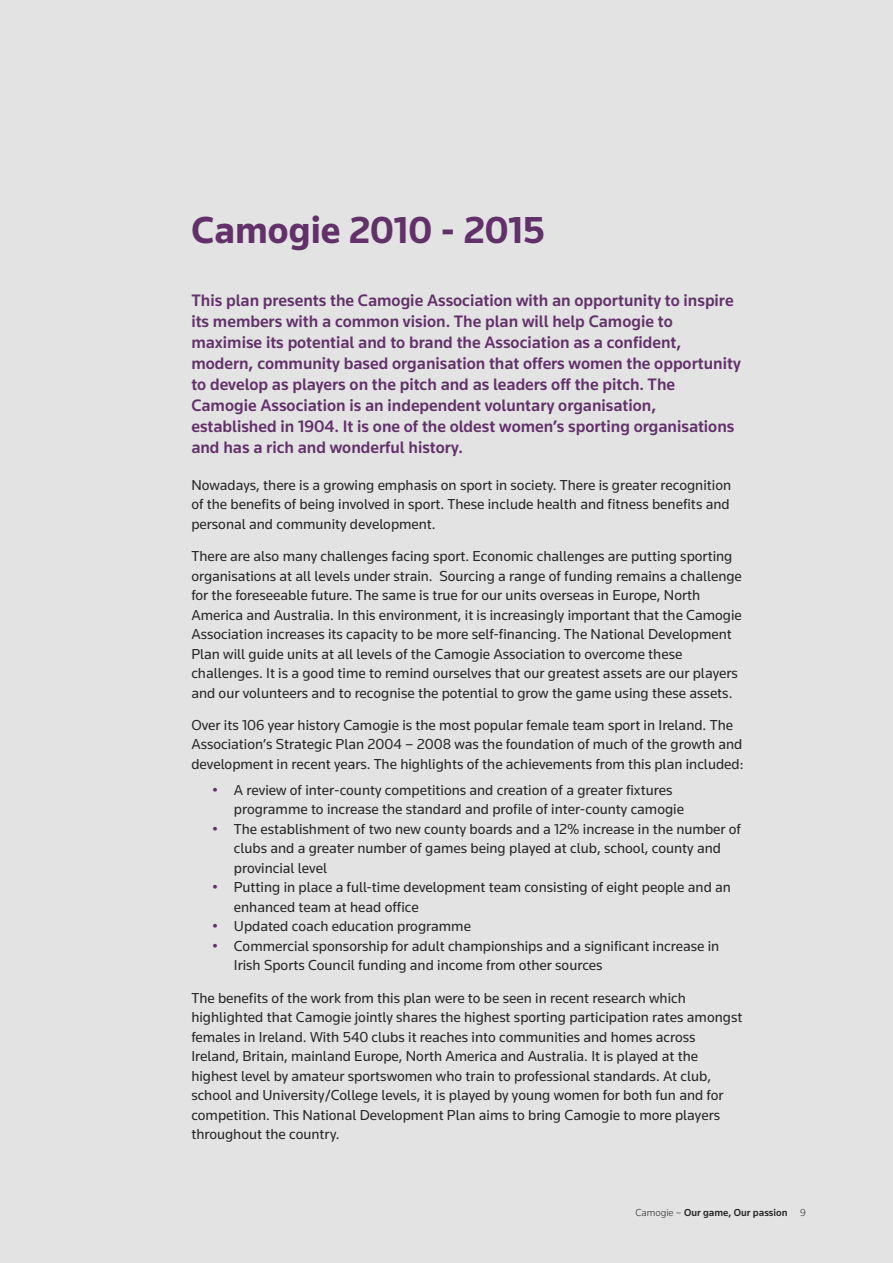
<style>
.page{position:relative;width:893px;height:1263px;background:#e3e3e3}
.page>*{position:absolute;margin:0;border:0;box-sizing:border-box;transform-origin:0 0}
.t1{font:700 39px "Knowledge";color:#62316a}
.t2{font:500 17.25px/21px "Knowledge";color:#62316a}
.t3{font:15px/19.5px "Knowledge";color:#272627}
.t4{font:500 10.5px "Knowledge";color:#272627}
.s1{color:#62316a}
.s2{font-weight:300}
</style>
<div class="page">
<h1 class="t1" style="left:191px;top:217px;width:355px">Camogie 2010 - 2015</h1>
<p class="t2" style="left:191px;top:292px;width:551px">This plan presents the Camogie Association with an opportunity to inspire its members with a common vision. The plan will help Camogie to maximise its potential and to brand the Association as a confident, modern, community based organisation that offers women the opportunity to develop as players on the pitch and as leaders off the pitch. The Camogie Association is an independent voluntary organisation, established in 1904. It is one of the oldest women’s sporting organisations and has a rich and wonderful history.</p>
<p class="t3" style="left:191px;top:476px;width:541px;text-align:justify">Nowadays, there is a growing emphasis on sport in society. There is greater recognition of the benefits of being involved in sport. These include health and fitness benefits and personal and community development.</p>
<p class="t3" style="left:191px;top:548px;width:552px">There are also many challenges facing sport. Economic challenges are putting sporting organisations at all levels under strain. Sourcing a range of funding remains a challenge for the foreseeable future. The same is true for our units overseas in Europe, North America and Australia. In this environment, it is increasingly important that the Camogie Association increases its capacity to be more self-financing. The National Development Plan will guide units at all levels of the Camogie Association to overcome these challenges. It is a good time to remind ourselves that our greatest assets are our players and our volunteers and to recognise the potential to grow the game using these assets.</p>
<p class="t3" style="left:191px;top:716px;width:554px">Over its 106 year history Camogie is the most popular female team sport in Ireland. The<br>Association’s Strategic Plan 2004 – 2008 was the foundation of much of the growth and development in recent years. The highlights of the achievements from this plan included:</p>
<p class="t3" style="left:234px;top:781px;width:452px;text-indent:-21px"><span class="s1">•</span> A review of inter-county competitions and creation of a greater fixtures programme to increase the standard and profile of inter-county camogie</p>
<p class="t3" style="left:234px;top:820px;width:509px;text-indent:-21px"><span class="s1">•</span> The establishment of two new county boards and a 12% increase in the number of clubs and a greater number of games being played at club, school, county and provincial level</p>
<p class="t3" style="left:234px;top:879px;width:499px;text-indent:-21px"><span class="s1">•</span> Putting in place a full-time development team consisting of eight people and an enhanced team at head office</p>
<p class="t3" style="left:213px;top:918px;width:260px"><span class="s1">•</span> Updated coach education programme</p>
<p class="t3" style="left:234px;top:937px;width:487px;text-indent:-21px"><span class="s1">•</span> Commercial sponsorship for adult championships and a significant increase in<br>Irish Sports Council funding and income from other sources</p>
<p class="t3" style="left:191px;top:989px;width:552px">The benefits of the work from this plan were to be seen in recent research which highlighted that Camogie jointly shares the highest sporting participation rates amongst females in Ireland. With 540 clubs it reaches into communities and homes across Ireland, Britain, mainland Europe, North America and Australia. It is played at the highest level by amateur sportswomen who train to professional standards. At club, school and University/College levels, it is played by young women for both fun and for competition. This National Development Plan aims to bring Camogie to more players throughout the country.</p>
<p class="t4" style="left:635px;top:1209px;width:172px"><span class="s2">Camogie –</span> Our game, Our passion <span class="s2">9</span></p>
</div>
